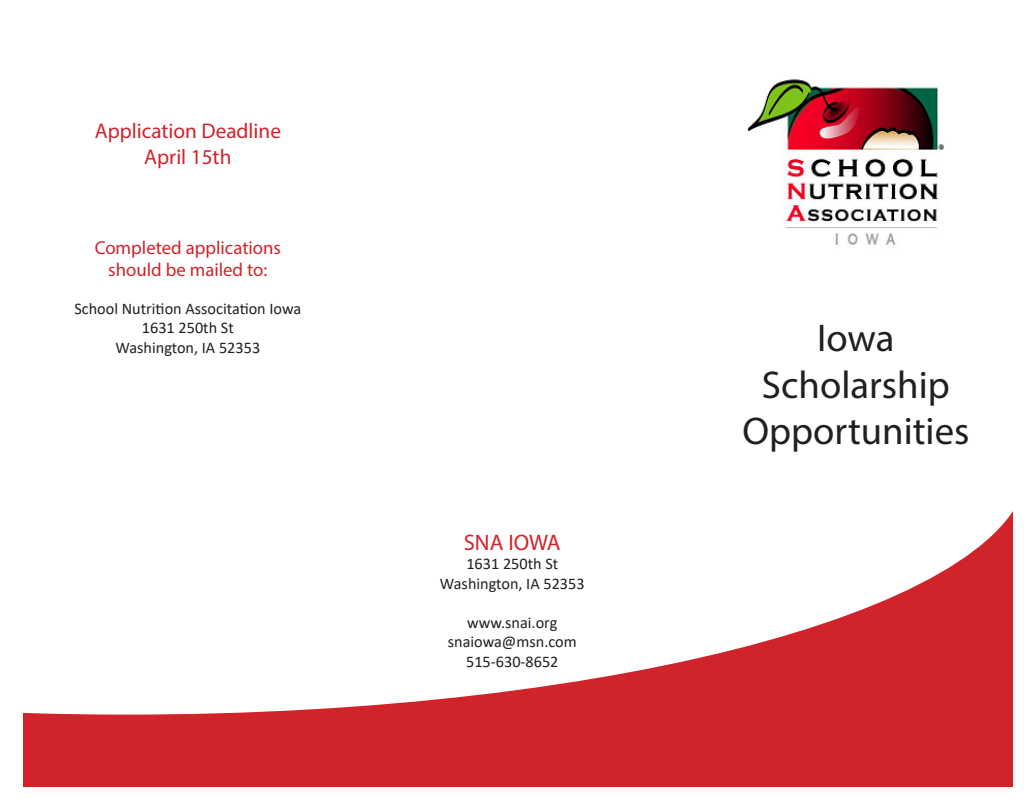
<style>
.page{position:relative;width:1035px;height:810px;background:#fff}
.page>*{position:absolute;margin:0;border:0;box-sizing:border-box;transform-origin:0 0}
.t1{font:38.75px "Myriad Pro";color:#231f20}
.t2{font:22.5px "Myriad Pro";color:#d1232a}
.t3{font:21.25px "Myriad Pro";color:#d1232a}
.t4{font:18.75px/22.5px "Myriad Pro";color:#d1232a;text-align:center}
.t5{font:16.25px "Calibri";color:#231f20}
</style>
<div class="page">
<div style="left:23px;top:715px;width:990px;height:72px;background:#d1232a"></div>
<svg style="left:23px;top:511px;width:990px;height:204px"></svg>
<img style="left:747px;top:79px;width:197px;height:166px">
<p class="t3" style="left:95px;top:118px;width:188px">Application Deadline</p>
<p class="t3" style="left:144px;top:144px;width:89px">April 15th</p>
<p class="t4" style="left:95px;top:236px;width:188px">Completed applications should be mailed to:</p>
<p class="t5" style="left:74px;top:297px;width:228px">School Nutrition Associtation Iowa</p>
<p class="t5" style="left:142px;top:317px;width:93px">1631 250th St</p>
<p class="t5" style="left:116px;top:336px;width:146px">Washington, IA 52353</p>
<p class="t2" style="left:464px;top:528px;width:98px">SNA IOWA</p>
<p class="t5" style="left:466px;top:552px;width:93px">1631 250th St</p>
<p class="t5" style="left:440px;top:572px;width:146px">Washington, IA 52353</p>
<p class="t5" style="left:467px;top:611px;width:92px">www.snai.org</p>
<p class="t5" style="left:448px;top:630px;width:130px">snaiowa@msn.com</p>
<p class="t5" style="left:466px;top:650px;width:94px">515-630-8652</p>
<p class="t1" style="left:817px;top:314px;width:79px">Iowa</p>
<p class="t1" style="left:762px;top:361px;width:189px">Scholarship</p>
<p class="t1" style="left:742px;top:407px;width:229px">Opportunities</p>
</div>
